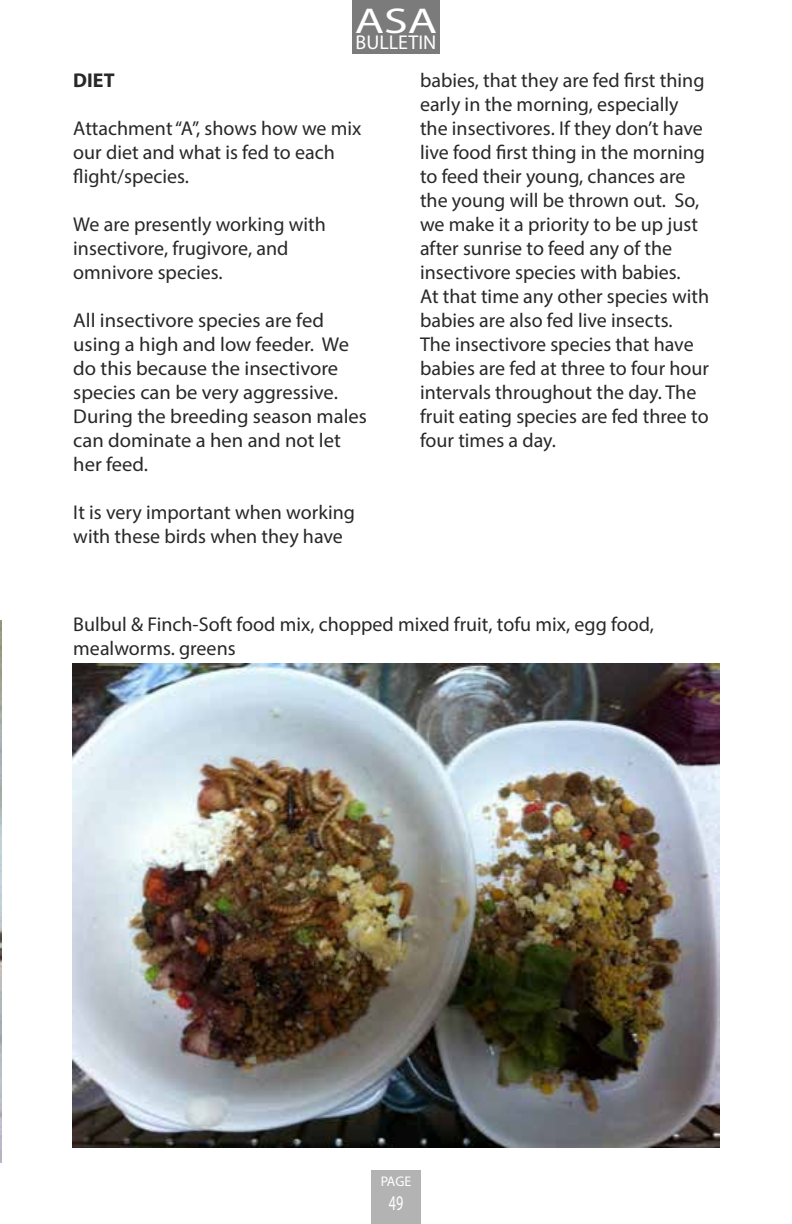
<style>
.page{position:relative;width:792px;height:1224px;background:#fff}
.page>*{position:absolute;margin:0;border:0;box-sizing:border-box;transform-origin:0 0}
.t1{font:36px "Myriad Pro";color:#fff;scale:1.33 1}
.t2{font:21px "Myriad Pro";color:#fff;scale:.67 1}
.t3{font:20px/24px "Myriad Pro";color:#292829}
.t4{font:20px "Myriad Pro";color:#fff}
.t5{font:700 20px "Myriad Pro";color:#292829}
.t6{font:14px "Myriad Pro";color:#fff}
</style>
<div class="page">
<div style="left:352px;top:0;width:88px;height:53px;background:#7b7b7b"></div>
<div style="left:371px;top:1170px;width:50px;height:54px;background:#b3b3b3"></div>
<img style="left:0;top:621px;width:1px;height:541px">
<img style="left:72px;top:663px;width:648px;height:484px">
<h1 class="t1" style="left:355px;top:-1px;width:63px">ASA</h1>
<p class="t4" style="left:356px;top:30px;width:82px">BULLETIN</p>
<p class="t5" style="left:73px;top:67px;width:43px">DIET</p>
<p class="t3" style="left:73px;top:116px;width:290px">Attachment “A”, shows how we mix our diet and what is fed to each flight/species.</p>
<p class="t3" style="left:73px;top:212px;width:254px">We are presently working with insectivore, frugivore, and omnivore species.</p>
<p class="t3" style="left:73px;top:308px;width:295px">All insectivore species are fed using a high and low feeder. We do this because the insectivore species can be very aggressive.<br>During the breeding season males can dominate a hen and not let her feed.</p>
<p class="t3" style="left:73px;top:500px;width:283px">It is very important when working with these birds when they have</p>
<p class="t3" style="left:420px;top:68px;width:291px">babies, that they are fed first thing early in the morning, especially the insectivores. If they don’t have live food first thing in the morning to feed their young, chances are the young will be thrown out. So, we make it a priority to be up just after sunrise to feed any of the insectivore species with babies.<br>At that time any other species with babies are also fed live insects.<br>The insectivore species that have babies are fed at three to four hour intervals throughout the day. The fruit eating species are fed three to four times a day.</p>
<p class="t3" style="left:73px;top:612px;width:582px">Bulbul &amp; Finch-Soft food mix, chopped mixed fruit, tofu mix, egg food, mealworms. greens</p>
<p class="t6" style="left:381px;top:1172px;width:32px">PAGE</p>
<p class="t2" style="left:389px;top:1190px;width:23px">49</p>
</div>
